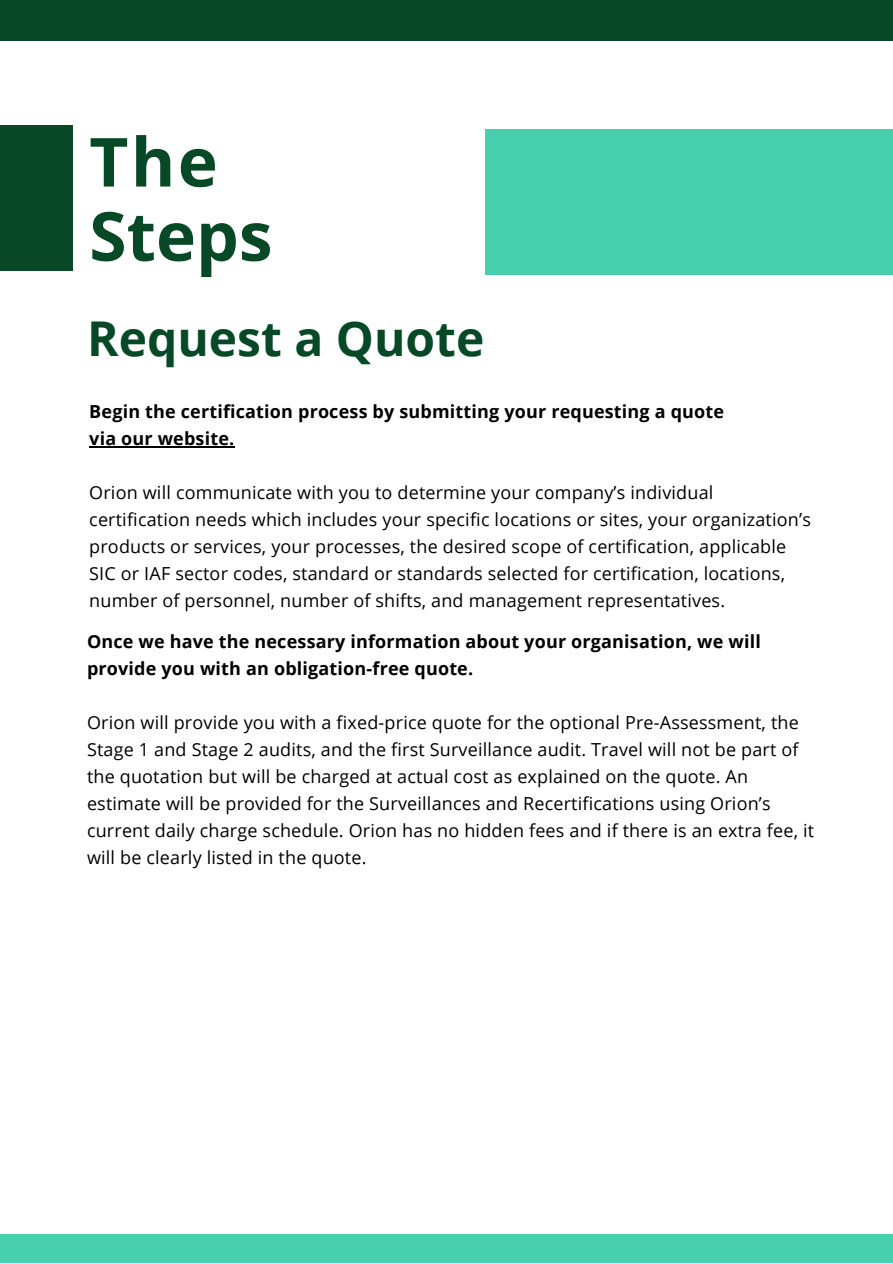
<style>
.page{position:relative;width:893px;height:1264px;background:#fff}
.page>*{position:absolute;margin:0;border:0;box-sizing:border-box;transform-origin:0 0}
.t1{font:700 67.65px/74.2px "Open Sans";color:#074927}
.t2{font:700 48px "Open Sans";color:#074927}
.t3{font:18px/27px "Open Sans";letter-spacing:.01em;color:#000}
.t4{font:700 18px/27px "Open Sans";letter-spacing:.01em;color:#000}
</style>
<div class="page">
<div style="left:0;top:1234px;width:892px;height:28px;background:#48cfae"></div>
<div style="left:0;top:0;width:892px;height:40px;background:#074927"></div>
<div style="left:485px;top:130px;width:407px;height:145px;background:#48cfae"></div>
<div style="left:0;top:125px;width:72px;height:145px;background:#074927"></div>
<hr style="left:89px;top:446px;width:145px;height:1px;background:#000">
<h1 class="t1" style="left:89px;top:123px;width:185px">The<br>Steps</h1>
<h2 class="t2" style="left:87px;top:304px;width:399px">Request a Quote</h2>
<p class="t4" style="left:89px;top:398px;width:636px">Begin the certification process by submitting your requesting a quote via our website.</p>
<p class="t3" style="left:89px;top:479px;width:723px">Orion will communicate with you to determine your company’s individual certification needs which includes your specific locations or sites, your organization’s products or services, your processes, the desired scope of certification, applicable SIC or IAF sector codes, standard or standards selected for certification, locations, number of personnel, number of shifts, and management representatives.</p>
<p class="t4" style="left:87px;top:627px;width:675px">Once we have the necessary information about your organisation, we will provide you with an obligation-free quote.</p>
<p class="t3" style="left:87px;top:708px;width:728px">Orion will provide you with a fixed-price quote for the optional Pre-Assessment, the Stage 1 and Stage 2 audits, and the first Surveillance audit. Travel will not be part of the quotation but will be charged at actual cost as explained on the quote. An estimate will be provided for the Surveillances and Recertifications using Orion’s current daily charge schedule. Orion has no hidden fees and if there is an extra fee, it will be clearly listed in the quote.</p>
</div>
